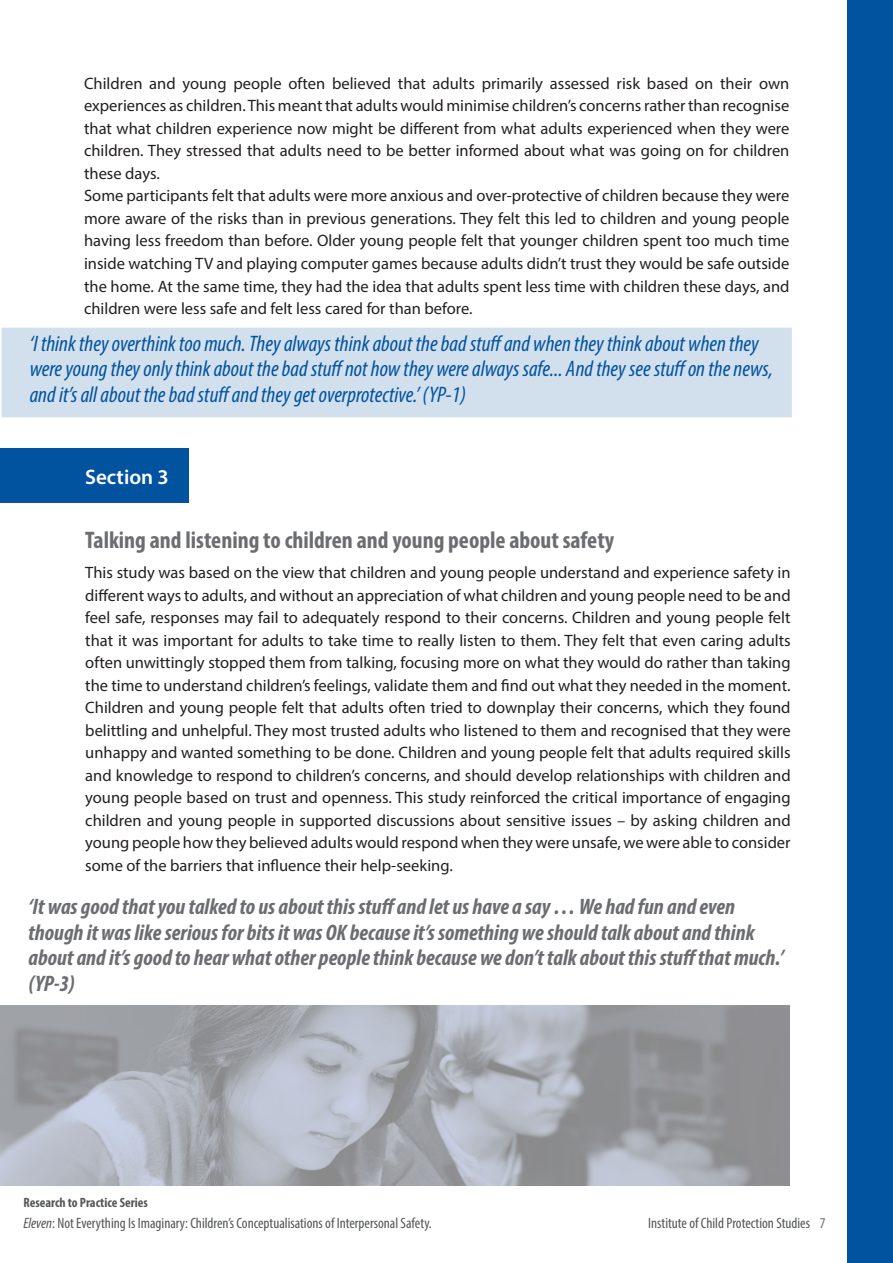
<style>
.page{position:relative;width:893px;height:1263px;background:#fff}
.page>*{position:absolute;margin:0;border:0;box-sizing:border-box;transform-origin:0 0}
.t1{font:700 condensed 24px "Myriad Pro";color:#6c6d70}
.t2{font:italic 700 condensed 22.5px/25.5px "Myriad Pro";color:#6c6d70}
.t3{font:italic condensed 22.5px/25.5px "Myriad Pro";color:#0153a0}
.t4{font:600 21px "Myriad Pro";color:#fff}
.t5{font:16.5px/22.5px "Myriad Pro";color:#231f20}
.t6{font:condensed 15px "Myriad Pro";color:#545557}
.t7{font:700 condensed 13.5px "Myriad Pro";color:#545557}
.s1{font-style:italic}
.s2{color:#6c6d70}
</style>
<div class="page">
<div style="left:848px;top:0;width:45px;height:1263px;background:#0153a0"></div>
<div style="left:0;top:449px;width:188px;height:54px;background:#0153a0"></div>
<img style="left:0;top:1006px;width:789px;height:180px">
<div style="left:0;top:326px;width:793px;height:93px;background:#d2e0ee;border:2px solid #fff"></div>
<p class="t5" style="left:84px;top:72px;width:707px">Children and young people often believed that adults primarily assessed risk based on their own experiences as children. This meant that adults would minimise children’s concerns rather than recognise that what children experience now might be different from what adults experienced when they were children. They stressed that adults need to be better informed about what was going on for children these days.<br>Some participants felt that adults were more anxious and over-protective of children because they were more aware of the risks than in previous generations. They felt this led to children and young people having less freedom than before. Older young people felt that younger children spent too much time inside watching TV and playing computer games because adults didn’t trust they would be safe outside the home. At the same time, they had the idea that adults spent less time with children these days, and children were less safe and felt less cared for than before.</p>
<p class="t3" style="left:30px;top:330px;width:745px">‘I think they overthink too much. They always think about the bad stuff and when they think about when they were young they only think about the bad stuff not how they were always safe... And they see stuff on the news, and it’s all about the bad stuff and they get overprotective.’ (YP-1)</p>
<p class="t4" style="left:85px;top:463px;width:85px">Section 3</p>
<h1 class="t1" style="left:85px;top:525px;width:531px">Talking and listening to children and young people about safety</h1>
<p class="t5" style="left:85px;top:561px;width:707px;text-align:justify">This study was based on the view that children and young people understand and experience safety in different ways to adults, and without an appreciation of what children and young people need to be and feel safe, responses may fail to adequately respond to their concerns. Children and young people felt that it was important for adults to take time to really listen to them. They felt that even caring adults often unwittingly stopped them from talking, focusing more on what they would do rather than taking the time to understand children’s feelings, validate them and find out what they needed in the moment.<br>Children and young people felt that adults often tried to downplay their concerns, which they found belittling and unhelpful. They most trusted adults who listened to them and recognised that they were unhappy and wanted something to be done. Children and young people felt that adults required skills and knowledge to respond to children’s concerns, and should develop relationships with children and young people based on trust and openness. This study reinforced the critical importance of engaging children and young people in supported discussions about sensitive issues – by asking children and young people how they believed adults would respond when they were unsafe, we were able to consider some of the barriers that influence their help-seeking.</p>
<p class="t2" style="left:29px;top:893px;width:757px">‘It was good that you talked to us about this stuff and let us have a say … We had fun and even though it was like serious for bits it was OK because it’s something we should talk about and think about and it’s good to hear what other people think because we don’t talk about this stuff that much.’ (YP-3)</p>
<p class="t7" style="left:23px;top:1194px;width:126px">Research to Practice Series</p>
<p class="t6" style="left:23px;top:1214px;width:410px"><span class="s1">Eleven</span>: Not Everything Is Imaginary: Children’s Conceptualisations of Interpersonal Safety.</p>
<p class="t6" style="left:648px;top:1214px;width:179px">Institute of Child Protection Studies <span class="s2">7</span></p>
</div>
